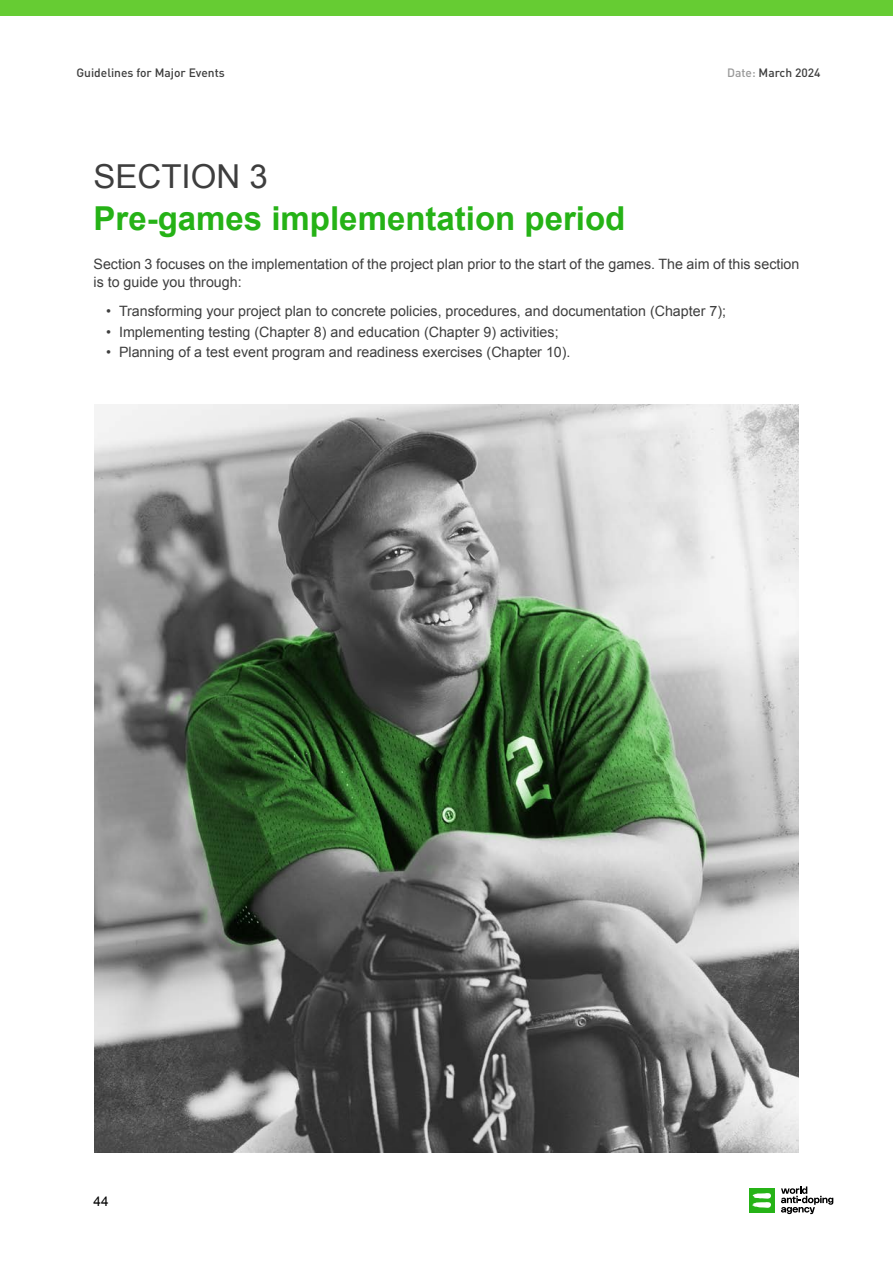
<style>
.page{position:relative;width:893px;height:1263px;background:#fff}
.page>*{position:absolute;margin:0;border:0;box-sizing:border-box;transform-origin:0 0}
.t1{font:700 33px "Arial";color:#25b216}
.t2{font:33px "Arial";color:#3e3e3e}
.t3{font:14.25px/17.2px "Arial";color:#3e3e3e}
.t4{font:13.5px "Arial";color:#000}
.t5{font:500 12px "DIN Pro";color:#3e3e3e}
.s1{color:#999}
</style>
<div class="page">
<div style="left:0;top:0;width:893px;height:16px;background:#6c3"></div>
<svg style="left:781px;top:1186px;width:52px;height:28px"></svg>
<div style="left:749px;top:1188px;width:26px;height:24px;background:#26b317"></div>
<svg style="left:752px;top:1193px;width:19px;height:15px"></svg>
<img style="left:94px;top:405px;width:705px;height:747px">
<p class="t5" style="left:77px;top:65px;width:150px">Guidelines for Major Events</p>
<p class="t5" style="left:727px;top:65px;width:95px"><span class="s1">Date:</span> March 2024</p>
<h1 class="t2" style="left:94px;top:155px;width:176px">SECTION 3</h1>
<h1 class="t1" style="left:94px;top:196px;width:533px">Pre-games implementation period</h1>
<p class="t3" style="left:94px;top:256px;width:707px">Section 3 focuses on the implementation of the project plan prior to the start of the games. The aim of this section is to guide you through:</p>
<p class="t3" style="left:106px;top:302px;width:621px">• Transforming your project plan to concrete policies, procedures, and documentation (Chapter 7);</p>
<p class="t3" style="left:106px;top:323px;width:454px">• Implementing testing (Chapter 8) and education (Chapter 9) activities;</p>
<p class="t3" style="left:106px;top:344px;width:466px">• Planning of a test event program and readiness exercises (Chapter 10).</p>
<p class="t4" style="left:94px;top:1192px;width:17px">44</p>
</div>
